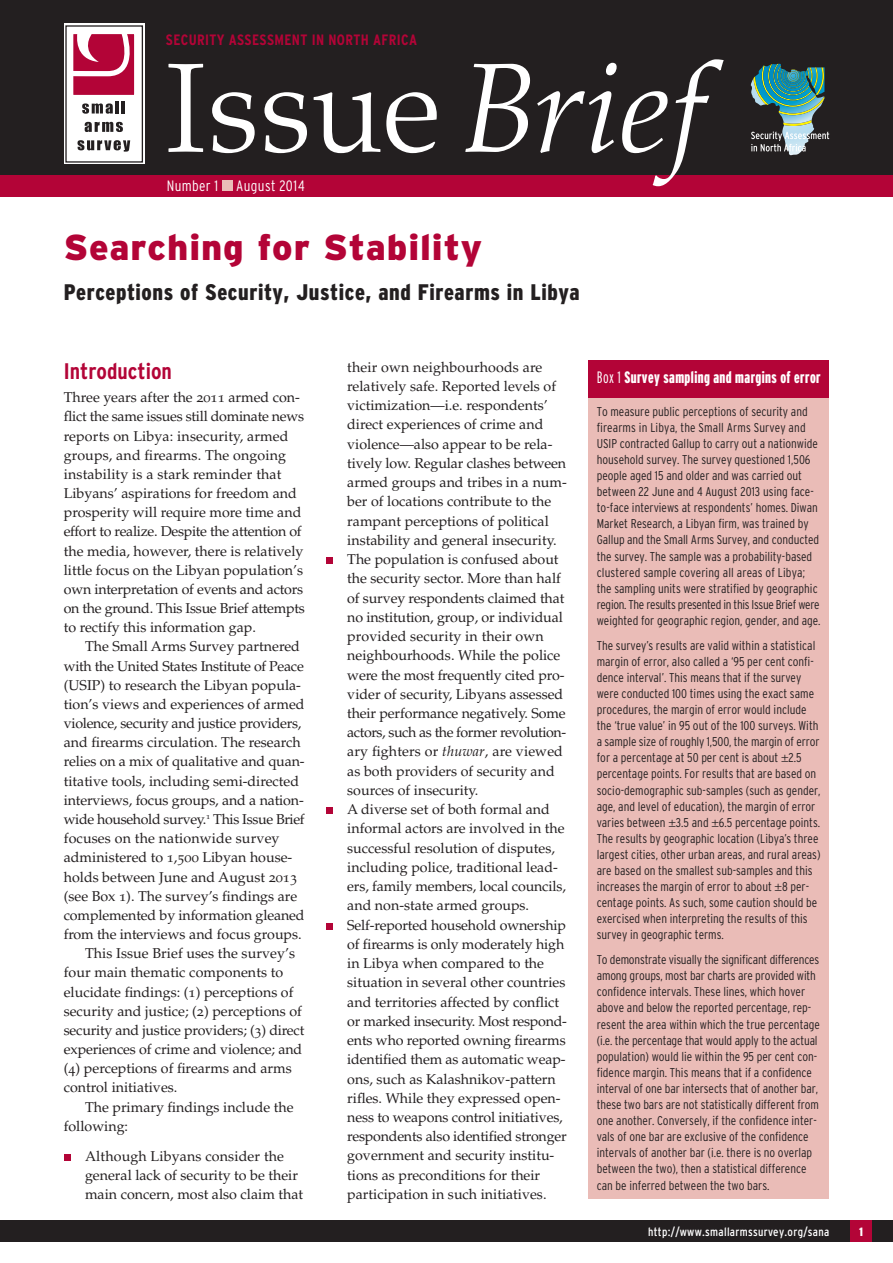
<style>
.page{position:relative;width:893px;height:1263px;background:#fff}
.page>*{position:absolute;margin:0;border:0;box-sizing:border-box;transform-origin:0 0}
.t1{font:300 126.9px "Palatino";letter-spacing:.005em;color:#fff}
.t2{font:900 36px "Interstate";letter-spacing:.025em;color:#b30437}
.t3{font:900 condensed 22.5px "Interstate";letter-spacing:.025em;color:#231f20}
.t4{font:700 condensed 22.5px "Interstate";color:#b30437}
.t5{font:900 extra-condensed 16.5px "Interstate";letter-spacing:.025em;color:#fff}
.t6{font:700 condensed 15px "Interstate";letter-spacing:.025em;color:#b30437}
.t7{font:300 condensed 15px "Interstate";letter-spacing:.025em;color:#fff}
.t8{font:14.25px/19.2px "Palatino";color:#231f20}
.t9{font:14.25px "Palatino";letter-spacing:-.02em;color:#231f20}
.t10{font:14.25px "Palatino";letter-spacing:-.025em;color:#231f20}
.t11{font:300 condensed 12.75px/16px "Interstate";color:#231f20}
.t12{font:condensed 12px "Interstate";letter-spacing:.025em;color:#fff}
.t13{font:900 condensed 12px "Interstate";color:#fff}
.s1{font-style:italic}
.s2{font-family:"Palatino SC"}
.s3{font-weight:300}
.s4{font-family:"Myriad Pro";font-weight:400}
</style>
<div class="page">
<div style="left:0;top:1220px;width:893px;height:22px;background:#231f20"></div>
<div style="left:850px;top:1220px;width:22px;height:22px;background:#b30437"></div>
<div style="left:64px;top:1154px;width:7px;height:7px;background:#b30437"></div>
<div style="left:326px;top:557px;width:7px;height:7px;background:#b30437"></div>
<div style="left:326px;top:807px;width:7px;height:7px;background:#b30437"></div>
<div style="left:326px;top:923px;width:7px;height:7px;background:#b30437"></div>
<div style="left:0;top:0;width:893px;height:193px;background:#231f20"></div>
<div style="left:0;top:175px;width:893px;height:21px;background:#b30437"></div>
<div style="left:64px;top:24px;width:81px;height:140px;background:#f7f7f7"></div>
<div style="left:66px;top:26px;width:76px;height:136px;background:#fff"></div>
<div style="left:65px;top:25px;width:78px;height:138px;border:1px solid #231f20"></div>
<div style="left:72px;top:33px;width:64px;height:63px;background:#b30437;border:1px solid #fff"></div>
<svg style="left:72px;top:33px;width:64px;height:46px"></svg>
<svg style="left:82px;top:101px;width:43px;height:13px"></svg>
<svg style="left:85px;top:122px;width:38px;height:10px"></svg>
<svg style="left:78px;top:140px;width:52px;height:12px"></svg>
<div style="left:222px;top:181px;width:10px;height:10px;background:#eabcb7"></div>
<img style="left:756px;top:151px;width:50px;height:4px">
<img style="left:751px;top:64px;width:78px;height:87px">
<div style="left:588px;top:361px;width:241px;height:838px;background:#eabcb7"></div>
<div style="left:588px;top:361px;width:241px;height:37px;background:#b30437"></div>
<p class="t6" style="left:166px;top:31px;width:253px">SECURITY ASSESSMENT IN NORTH AFRICA</p>
<h1 class="t1" style="left:166px;top:35px;width:540px">Issue <span class="s1">Brief</span></h1>
<p class="t7" style="left:167px;top:177px;width:139px">Number 1 August 2014</p>
<h2 class="t2" style="left:64px;top:227px;width:420px">Searching for Stability</h2>
<h3 class="t3" style="left:64px;top:279px;width:517px">Perceptions of Security, Justice, and Firearms in Libya</h3>
<h3 class="t4" style="left:64px;top:358px;width:110px">Introduction</h3>
<p class="t8" style="left:64px;top:388px;width:242px">Three years after the <span class="s2">2011</span> armed con&shy;flict the same issues still dominate news reports on Libya: insecurity, armed groups, and firearms. The ongoing instability is a stark reminder that Libyans’ aspirations for freedom and prosperity will require more time and effort to realize. Despite the attention of the media, however, there is relatively little focus on the Libyan population’s own interpretation of events and actors on the ground. This Issue Brief attempts to rectify this information gap.</p>
<p class="t8" style="left:85px;top:637px;width:216px">The Small Arms Survey partnered</p>
<p class="t9" style="left:64px;top:657px;width:242px">with the United States Institute of Peace</p>
<p class="t8" style="left:64px;top:676px;width:239px">(USIP) to research the Libyan popula-</p>
<p class="t8" style="left:64px;top:695px;width:242px">tion’s views and experiences of armed</p>
<p class="t9" style="left:64px;top:715px;width:239px">violence, security and justice providers,</p>
<p class="t8" style="left:64px;top:733px;width:239px">and firearms circulation. The research</p>
<p class="t8" style="left:64px;top:752px;width:242px">relies on a mix of qualitative and quan-</p>
<p class="t8" style="left:64px;top:771px;width:237px">titative tools, including semi-directed</p>
<p class="t8" style="left:64px;top:791px;width:242px">interviews, focus groups, and a nation-</p>
<p class="t10" style="left:64px;top:811px;width:242px">wide household survey.<sup>1</sup> This Issue Brief</p>
<p class="t8" style="left:64px;top:829px;width:217px">focuses on the nationwide survey</p>
<p class="t8" style="left:64px;top:848px;width:230px">administered to <span class="s2">1</span>,<span class="s2">500</span> Libyan house-</p>
<p class="t8" style="left:64px;top:867px;width:235px">holds between June and August <span class="s2">2013</span></p>
<p class="t8" style="left:64px;top:886px;width:235px">(see Box <span class="s2">1</span>). The survey’s findings are</p>
<p class="t8" style="left:64px;top:906px;width:242px">complemented by information gleaned</p>
<p class="t8" style="left:64px;top:925px;width:240px">from the interviews and focus groups.</p>
<p class="t8" style="left:85px;top:944px;width:212px">This Issue Brief uses the survey’s</p>
<p class="t8" style="left:64px;top:963px;width:221px">four main thematic components to</p>
<p class="t8" style="left:64px;top:982px;width:231px">elucidate findings: (<span class="s2">1</span>) perceptions of</p>
<p class="t8" style="left:64px;top:1001px;width:240px">security and justice; (<span class="s2">2</span>) perceptions of</p>
<p class="t8" style="left:64px;top:1021px;width:242px">security and justice providers; (<span class="s2">3</span>) direct</p>
<p class="t8" style="left:64px;top:1040px;width:240px">experiences of crime and violence; and</p>
<p class="t8" style="left:64px;top:1059px;width:230px">(<span class="s2">4</span>) perceptions of firearms and arms</p>
<p class="t8" style="left:64px;top:1078px;width:115px">control initiatives.</p>
<p class="t8" style="left:85px;top:1097px;width:210px">The primary findings include the</p>
<p class="t8" style="left:64px;top:1116px;width:66px">following:</p>
<p class="t8" style="left:85px;top:1146px;width:220px">Although Libyans consider the general lack of security to be their main concern, most also claim that</p>
<p class="t8" style="left:347px;top:357px;width:221px">their own neighbourhoods are relatively safe. Reported levels of victimization—i.e. respondents’ direct experiences of crime and violence—also appear to be rela&shy;tively low. Regular clashes between armed groups and tribes in a num&shy;ber of locations contribute to the rampant perceptions of political instability and general insecurity.<br>The population is confused about the security sector. More than half of survey respondents claimed that no institution, group, or individual provided security in their own neighbourhoods. While the police were the most frequently cited pro&shy;vider of security, Libyans assessed their performance negatively. Some actors, such as the former revolution&shy;ary fighters or <span class="s1">thuwar</span>, are viewed as both providers of security and sources of insecurity.<br>A diverse set of both formal and informal actors are involved in the successful resolution of disputes, including police, traditional lead&shy;ers, family members, local councils, and non-state armed groups.<br>Self-reported household ownership of firearms is only moderately high in Libya when compared to the situation in several other countries and territories affected by conflict or marked insecurity. Most respond&shy;ents who reported owning firearms identified them as automatic weap&shy;ons, such as Kalashnikov-pattern rifles. While they expressed open&shy;ness to weapons control initiatives, respondents also identified stronger government and security institu&shy;tions as preconditions for their participation in such initiatives.</p>
<p class="t5" style="left:597px;top:368px;width:225px"><span class="s3">Box 1</span> Survey sampling and margins of error</p>
<p class="t11" style="left:597px;top:403px;width:225px">To measure public perceptions of security and firearms in Libya, the Small Arms Survey and USIP contracted Gallup to carry out a nationwide household survey. The survey questioned 1,506 people aged 15 and older and was carried out between 22 June and 4 August 2013 using face&shy;to-face interviews at respondents’ homes. Diwan Market Research, a Libyan firm, was trained by Gallup and the Small Arms Survey, and conducted the survey. The sample was a probability-based clustered sample covering all areas of Libya; the sampling units were stratified by geographic region. The results presented in this Issue Brief were weighted for geographic region, gender, and age.</p>
<p class="t11" style="left:597px;top:637px;width:225px">The survey’s results are valid within a statistical margin of error, also called a ‘95 per cent confi&shy;dence interval’. This means that if the survey were conducted 100 times using the exact same procedures, the margin of error would include the ‘true value’ in 95 out of the 100 surveys. With a sample size of roughly 1,500, the margin of error for a percentage at 50 per cent is about <span class="s4">±</span>2.5 percentage points. For results that are based on socio-demographic sub-samples (such as gender, age, and level of education), the margin of error varies between <span class="s4">±</span>3.5 and <span class="s4">±</span>6.5 percentage points.<br>The results by geographic location (Libya’s three largest cities, other urban areas, and rural areas) are based on the smallest sub-samples and this increases the margin of error to about <span class="s4">±</span>8 per&shy;centage points. As such, some caution should be exercised when interpreting the results of this survey in geographic terms.</p>
<p class="t11" style="left:597px;top:951px;width:225px">To demonstrate visually the significant differences among groups, most bar charts are provided with confidence intervals. These lines, which hover above and below the reported percentage, rep&shy;resent the area within which the true percentage (i.e. the percentage that would apply to the actual population) would lie within the 95 per cent con&shy;fidence margin. This means that if a confidence interval of one bar intersects that of another bar, these two bars are not statistically different from one another. Conversely, if the confidence inter&shy;vals of one bar are exclusive of the confidence intervals of another bar (i.e. there is no overlap between the two), then a statistical difference can be inferred between the two bars.</p>
<p class="t12" style="left:648px;top:1225px;width:183px">http://www.smallarmssurvey.org/sana</p>
<p class="t13" style="left:859px;top:1225px;width:5px">1</p>
</div>
